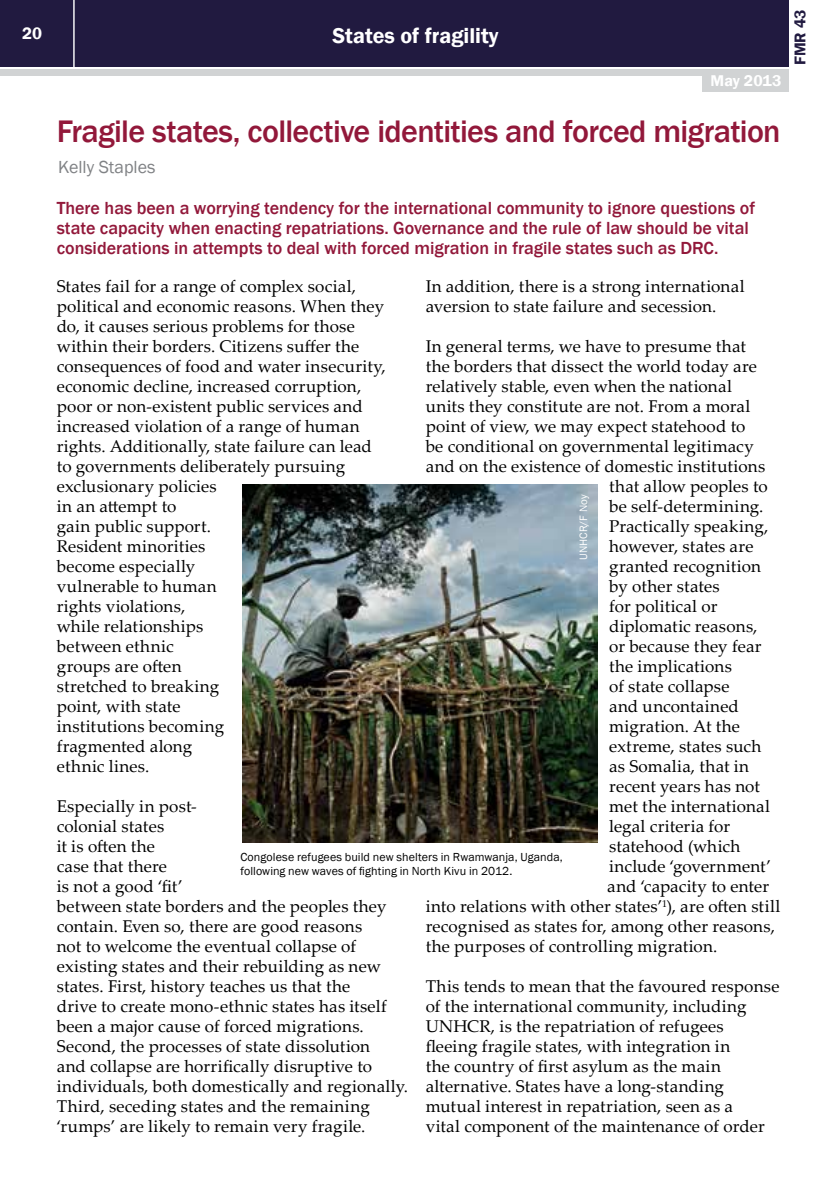
<style>
.page{position:relative;width:840px;height:1191px;background:#fff}
.page>*{position:absolute;margin:0;border:0;box-sizing:border-box;transform-origin:0 0}
.t1{font:500 32px "Franklin Gothic";letter-spacing:-.02em;color:#92183a}
.t2{font:600 22px "Franklin Gothic";color:#fff}
.t3{font:500 18px/20px "Franklin Gothic";color:#92183a}
.t4{font:18px "Franklin Gothic";color:#808285}
.t5{font:17px/20px "Palatino Linotype";letter-spacing:.01em;color:#000}
.t6{font:600 17px "Franklin Gothic";color:#fff}
.t7{font:600 16px "Franklin Gothic";color:#fff}
.t8{font:600 16px "Franklin Gothic";color:#211a40}
.t9{font:12px/14.4px "Franklin Gothic";letter-spacing:.005em;color:#000}
.t10{font:11px "Franklin Gothic";color:#fff}
</style>
<div class="page">
<div style="left:0;top:0;width:787px;height:66px;background:#211a40"></div>
<div style="left:0;top:69px;width:787px;height:6px;background:#d1d3d4"></div>
<hr style="left:73px;top:0;width:2px;height:67px;background:#fff">
<div style="left:701px;top:74px;width:86px;height:18px;background:#d1d3d4"></div>
<img style="left:242px;top:484px;width:355px;height:358px">
<p class="t6" style="left:22px;top:23px;width:21px">20</p>
<p class="t2" style="left:332px;top:22px;width:167px">States of fragility</p>
<p class="t7" style="left:710px;top:71px;width:72px">May 2013</p>
<h1 class="t1" style="left:57px;top:111px;width:725px">Fragile states, collective identities and forced migration</h1>
<p class="t4" style="left:58px;top:156px;width:99px">Kelly Staples</p>
<p class="t3" style="left:57px;top:198px;width:699px">There has been a worrying tendency for the international community to ignore questions of state capacity when enacting repatriations. Governance and the rule of law should be vital considerations in attempts to deal with forced migration in fragile states such as DRC.</p>
<p class="t5" style="left:57px;top:276px;width:330px">States fail for a range of complex social, political and economic reasons. When they do, it causes serious problems for those within their borders. Citizens suffer the consequences of food and water insecurity, economic decline, increased corruption, poor or non-existent public services and increased violation of a range of human rights. Additionally, state failure can lead to governments deliberately pursuing exclusionary policies<br>in an attempt to<br>gain public support.<br>Resident minorities<br>become especially<br>vulnerable to human<br>rights violations,<br>while relationships<br>between ethnic<br>groups are often<br>stretched to breaking<br>point, with state<br>institutions becoming<br>fragmented along<br>ethnic lines.</p>
<p class="t5" style="left:57px;top:795px;width:352px">Especially in post-<br>colonial states<br>it is often the<br>case that there<br>is not a good ‘fit’<br>between state borders and the peoples they contain. Even so, there are good reasons<br>not to welcome the eventual collapse of existing states and their rebuilding as new states. First, history teaches us that the<br>drive to create mono-ethnic states has itself been a major cause of forced migrations.<br>Second, the processes of state dissolution<br>and collapse are horrifically disruptive to individuals, both domestically and regionally.<br>Third, seceding states and the remaining ‘rumps’ are likely to remain very fragile.</p>
<p class="t5" style="left:425px;top:275px;width:320px">In addition, there is a strong international aversion to state failure and secession.</p>
<p class="t5" style="left:425px;top:335px;width:321px">In general terms, we have to presume that</p>
<p class="t5" style="left:425px;top:355px;width:333px">the borders that dissect the world today are</p>
<p class="t5" style="left:425px;top:375px;width:307px">relatively stable, even when the national</p>
<p class="t5" style="left:425px;top:395px;width:326px">units they constitute are not. From a moral</p>
<p class="t5" style="left:425px;top:415px;width:321px">point of view, we may expect statehood to</p>
<p class="t5" style="left:425px;top:435px;width:329px">be conditional on governmental legitimacy</p>
<p class="t5" style="left:425px;top:455px;width:341px">and on the existence of domestic institutions</p>
<p class="t5" style="left:608px;top:475px;width:160px">that allow peoples to</p>
<p class="t5" style="left:608px;top:495px;width:156px">be self-determining.</p>
<p class="t5" style="left:608px;top:515px;width:161px">Practically speaking,</p>
<p class="t5" style="left:608px;top:535px;width:146px">however, states are</p>
<p class="t5" style="left:608px;top:555px;width:153px">granted recognition</p>
<p class="t5" style="left:608px;top:575px;width:112px">by other states</p>
<p class="t5" style="left:608px;top:595px;width:110px">for political or</p>
<p class="t5" style="left:608px;top:615px;width:150px">diplomatic reasons,</p>
<p class="t5" style="left:608px;top:635px;width:154px">or because they fear</p>
<p class="t5" style="left:608px;top:655px;width:124px">the implications</p>
<p class="t5" style="left:608px;top:675px;width:122px">of state collapse</p>
<p class="t5" style="left:608px;top:695px;width:131px">and uncontained</p>
<p class="t5" style="left:608px;top:715px;width:132px">migration. At the</p>
<p class="t5" style="left:608px;top:735px;width:154px">extreme, states such</p>
<p class="t5" style="left:608px;top:755px;width:141px">as Somalia, that in</p>
<p class="t5" style="left:608px;top:775px;width:152px">recent years has not</p>
<p class="t5" style="left:608px;top:795px;width:162px">met the international</p>
<p class="t5" style="left:608px;top:815px;width:123px">legal criteria for</p>
<p class="t5" style="left:608px;top:835px;width:133px">statehood (which</p>
<p class="t5" style="left:608px;top:855px;width:163px">include ‘government’</p>
<p class="t5" style="left:607px;top:875px;width:163px">and ‘capacity to enter</p>
<p class="t5" style="left:425px;top:895px;width:356px">into relations with other states’<sup>1</sup>), are often still</p>
<p class="t5" style="left:425px;top:916px;width:350px">recognised as states for, among other reasons,</p>
<p class="t5" style="left:425px;top:936px;width:293px">the purposes of controlling migration.</p>
<p class="t5" style="left:425px;top:976px;width:355px">This tends to mean that the favoured response of the international community, including UNHCR, is the repatriation of refugees fleeing fragile states, with integration in<br>the country of first asylum as the main alternative. States have a long-standing mutual interest in repatriation, seen as a<br>vital component of the maintenance of order</p>
<p class="t10" style="left:576px;top:559px;width:66px;rotate:-90deg">UNHCR/F Noy</p>
<p class="t9" style="left:240px;top:850px;width:324px">Congolese refugees build new shelters in Rwamwanja, Uganda, following new waves of fighting in North Kivu in 2012.</p>
<p class="t8" style="left:789px;top:65px;width:57px;rotate:-90deg">FMR 43</p>
</div>
